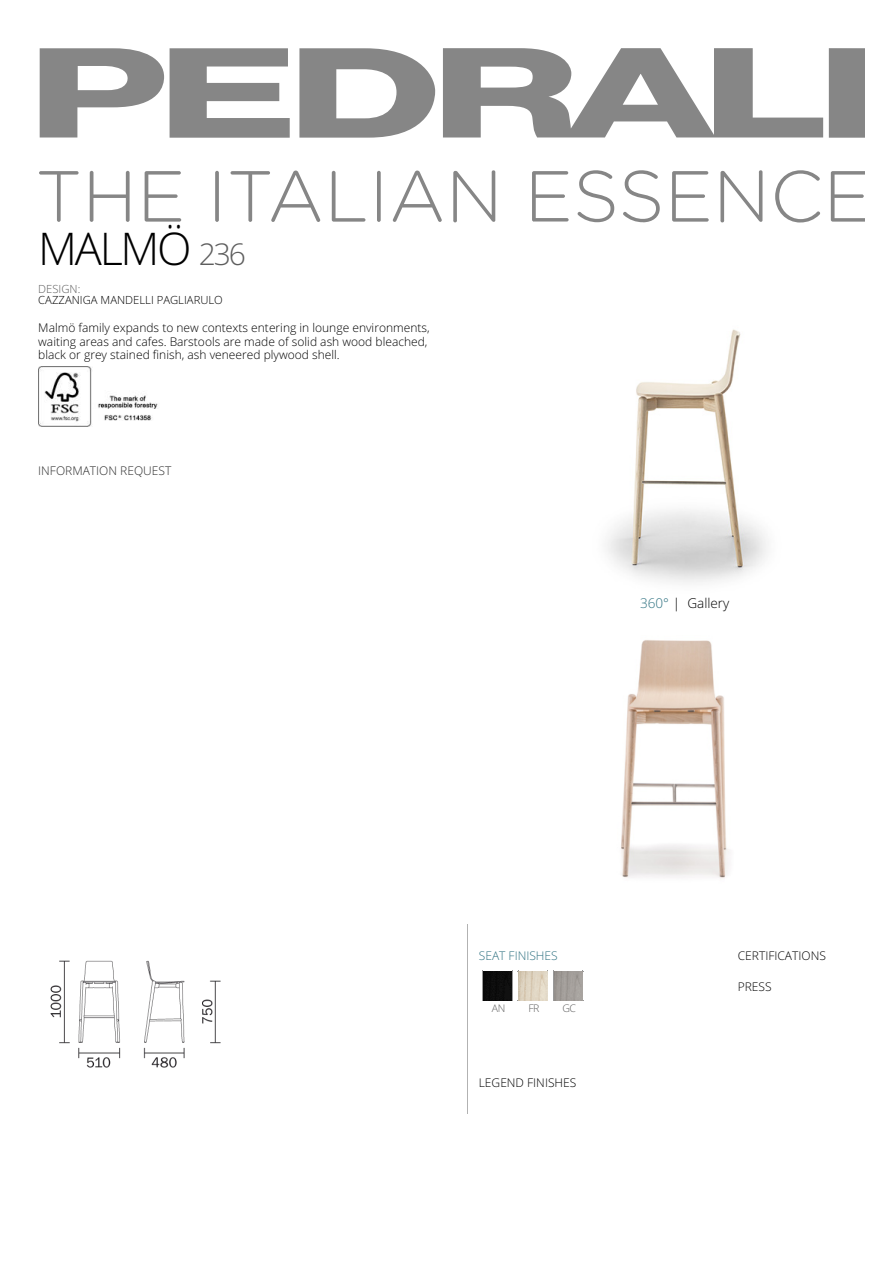
<style>
.page{position:relative;width:893px;height:1263px;background:#fff}
.page>*{position:absolute;margin:0;border:0;box-sizing:border-box;transform-origin:0 0}
.t1{font:300 45.15px "Open Sans";letter-spacing:-.05em;color:#000}
.t2{font:300 13.5px "Open Sans";color:#000}
.t3{font:300 12px/13.5px "Open Sans";color:#000}
.t4{font:300 12px "Open Sans";color:#2c2c2c}
.t5{font:300 12px "Open Sans";color:#317382}
.t6{font:300 11.25px "Open Sans";color:#000}
.t7{font:300 11.25px "Open Sans";color:#5e5e5e}
.t8{font:300 10.5px "Open Sans";color:#5e5e5e}
.s1{font-size:30px;color:#5e5e5e}
.s2{color:#317382}
</style>
<div class="page">
<img style="left:38px;top:367px;width:120px;height:60px">
<img style="left:621px;top:640px;width:108px;height:238px">
<img style="left:50px;top:960px;width:171px;height:108px">
<hr style="left:467px;top:924px;width:1px;height:190px;background:#b2b2b2">
<hr style="left:482px;top:971px;width:30px;height:1px;background:#999">
<hr style="left:482px;top:1000px;width:30px;height:1px;background:#999">
<hr style="left:482px;top:971px;width:1px;height:30px;background:#999">
<hr style="left:512px;top:971px;width:1px;height:30px;background:#999">
<img style="left:483px;top:972px;width:29px;height:28px">
<hr style="left:518px;top:971px;width:30px;height:1px;background:#999">
<hr style="left:518px;top:1000px;width:30px;height:1px;background:#999">
<hr style="left:547px;top:971px;width:1px;height:30px;background:#999">
<img style="left:518px;top:972px;width:29px;height:28px">
<hr style="left:553px;top:971px;width:30px;height:1px;background:#999">
<hr style="left:553px;top:1000px;width:30px;height:1px;background:#999">
<hr style="left:553px;top:971px;width:1px;height:30px;background:#999">
<hr style="left:582px;top:971px;width:1px;height:30px;background:#999">
<img style="left:554px;top:972px;width:28px;height:28px">
<img style="left:607px;top:329px;width:160px;height:254px">
<svg style="left:299px;top:48px;width:136px;height:90px"></svg>
<svg style="left:443px;top:48px;width:380px;height:90px"></svg>
<div style="left:828px;top:48px;width:36px;height:90px;background:#868686"></div>
<svg style="left:40px;top:48px;width:250px;height:90px"></svg>
<svg style="left:39px;top:170px;width:825px;height:52px"></svg>
<h1 class="t1" style="left:38px;top:216px;width:209px">MALMÖ <span class="s1">236</span></h1>
<p class="t7" style="left:38px;top:281px;width:44px">DESIGN:</p>
<p class="t6" style="left:38px;top:292px;width:186px">CAZZANIGA MANDELLI PAGLIARULO</p>
<p class="t3" style="left:38px;top:321px;width:393px">Malmö family expands to new contexts entering in lounge environments, waiting areas and cafes. Barstools are made of solid ash wood bleached, black or grey stained finish, ash veneered plywood shell.</p>
<p class="t4" style="left:38px;top:462px;width:135px">INFORMATION REQUEST</p>
<p class="t2" style="left:640px;top:594px;width:91px"><span class="s2">360°</span> | Gallery</p>
<p class="t5" style="left:479px;top:947px;width:80px">SEAT FINISHES</p>
<p class="t3" style="left:737px;top:948px;width:90px">CERTIFICATIONS</p>
<p class="t3" style="left:737px;top:980px;width:35px">PRESS</p>
<p class="t8" style="left:492px;top:1001px;width:15px">AN</p>
<p class="t8" style="left:528px;top:1001px;width:13px">FR</p>
<p class="t8" style="left:562px;top:1001px;width:15px">GC</p>
<p class="t3" style="left:479px;top:1075px;width:99px">LEGEND FINISHES</p>
</div>
